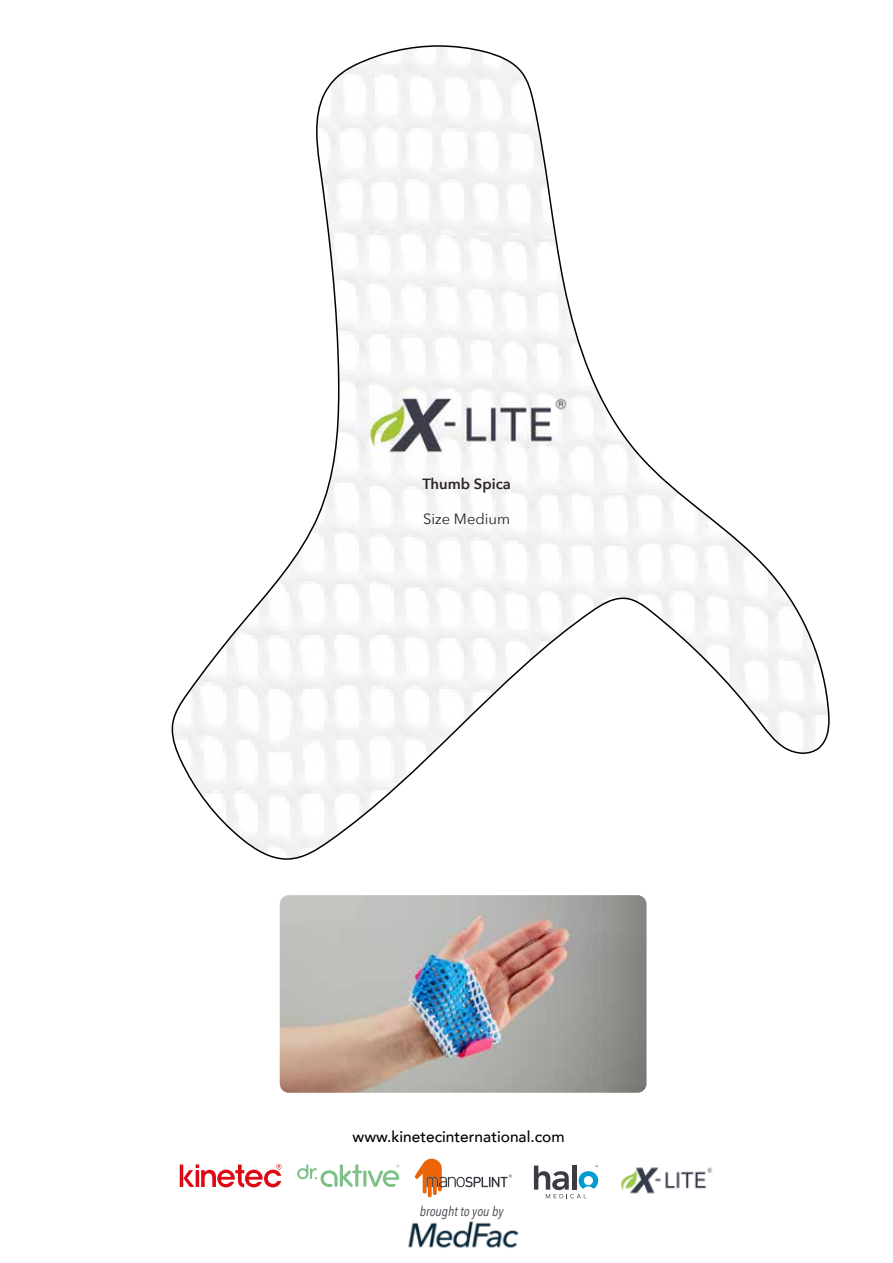
<style>
.page{position:relative;width:893px;height:1263px;background:#fff}
.page>*{position:absolute;margin:0;border:0;box-sizing:border-box;transform-origin:0 0}
.t1{font:500 15.45px "Avenir";color:#000}
.t2{font:600 14.7px "Avenir Next";color:#2a2522}
.t3{font:14.7px "Avenir Next";color:#2a2522}
.t4{font:italic 13.65px "Avenir Next Condensed";color:#43454c}
</style>
<div class="page">
<svg style="left:180px;top:1164px;width:102px;height:23px"></svg>
<hr style="left:363px;top:1170px;width:3px;height:17px;background:#7dc189;border-radius:2px">
<svg style="left:297px;top:1164px;width:65px;height:23px"></svg>
<svg style="left:368px;top:1164px;width:31px;height:23px"></svg>
<svg style="left:428px;top:1178px;width:4px;height:19px"></svg>
<svg style="left:415px;top:1159px;width:97px;height:34px"></svg>
<svg style="left:534px;top:1165px;width:64px;height:33px"></svg>
<img style="left:621px;top:1167px;width:92px;height:27px">
<img style="left:408px;top:1221px;width:111px;height:27px">
<img style="left:280px;top:895px;width:366px;height:198px">
<svg style="left:172px;top:45px;width:658px;height:815px"></svg>
<img style="left:359px;top:388px;width:226px;height:71px">
<p class="t2" style="left:422px;top:471px;width:90px">Thumb Spica</p>
<p class="t3" style="left:423px;top:506px;width:88px">Size Medium</p>
<p class="t1" style="left:353px;top:1124px;width:213px">www.kinetecinternational.com</p>
<p class="t4" style="left:420px;top:1203px;width:85px">brought to you by</p>
</div>
